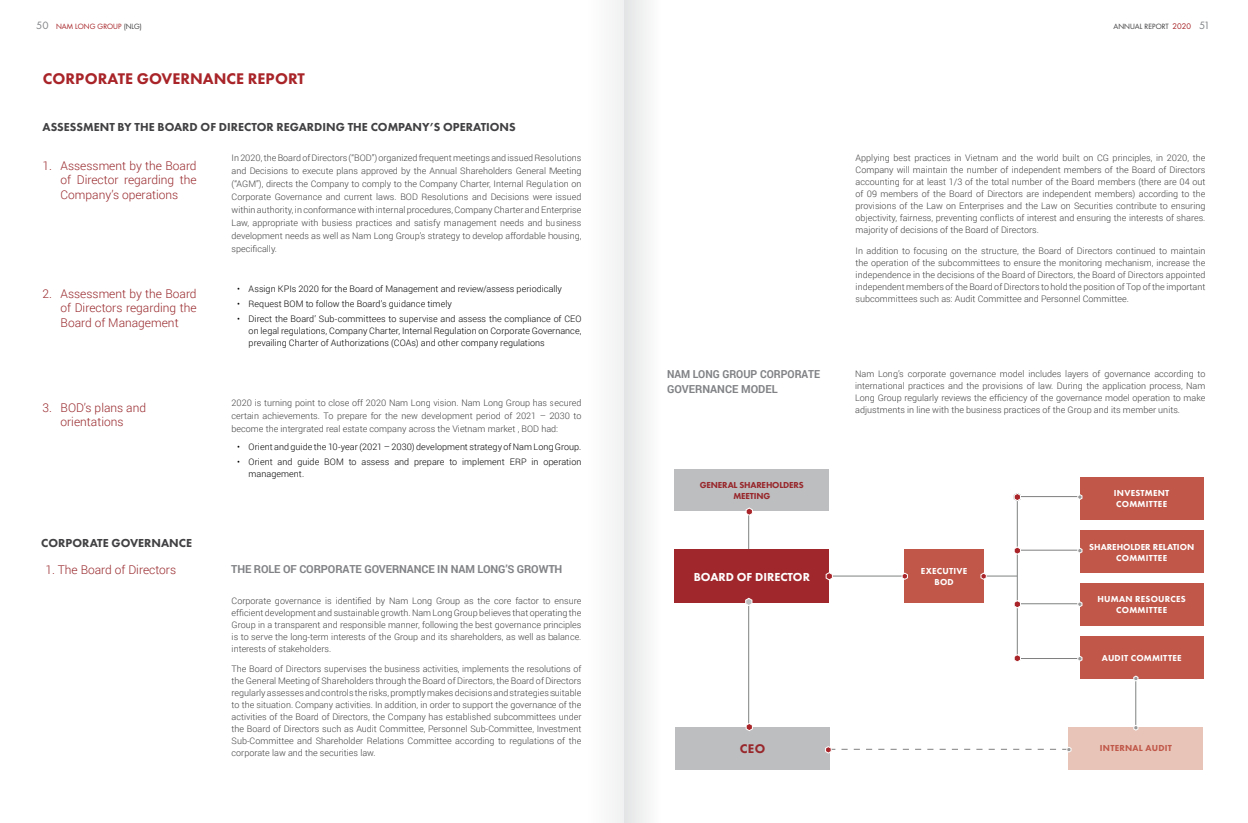
<style>
.page{position:relative;width:1248px;height:823px;background:#fff}
.page>*{position:absolute;margin:0;border:0;box-sizing:border-box;transform-origin:0 0}
.t1{font:700 16px "SVN Futura";color:#a82428}
.t2{font:700 13px "SVN Futura";color:#98272b}
.t3{font:300 12px/14.4px "Roboto";color:#98272b;text-align:justify}
.t4{font:700 12px "SVN Futura";color:#414042}
.t5{font:700 12px "SVN Futura";color:#fff}
.t6{font:700 11px "Roboto";letter-spacing:-.01em;color:#808285}
.t7{font:700 11px/15px "Roboto";letter-spacing:-.01em;color:#808285;scale:.95 1}
.t8{font:300 9px/12px "Roboto";color:#414042;text-align:justify}
.t9{font:300 9px/12px "Roboto";letter-spacing:.005em;color:#000}
.t10{font:700 9px/11px "SVN Futura";letter-spacing:.025em;color:#fff;text-align:center}
.t11{font:700 9px/11px "SVN Futura";color:#fff;text-align:center}
.t12{font:700 9px/11px "SVN Futura";letter-spacing:-.02em;color:#98272b;text-align:center}
.t13{font:700 9px "SVN Futura";letter-spacing:.025em;color:#c05749}
.t14{font:7px "SVN Futura";color:#a82428}
.t15{font:7px "SVN Futura";color:#414042}
.s1{font-size:11px;color:#808285}
.s2{color:#414042}
.s3{font-size:7.5px;color:#a82428}
</style>
<div class="page">
<div style="left:675px;top:726px;width:154px;height:42px;background:#bcbec0"></div>
<div style="left:674px;top:469px;width:155px;height:42px;background:#bcbec0"></div>
<hr style="left:1017px;top:658px;width:62px;height:1px;background:#7f8080">
<hr style="left:827px;top:575px;width:190px;height:1px;background:#7f8080">
<hr style="left:748px;top:509px;width:1px;height:216px;background:#7f8080">
<div style="left:1079px;top:476px;width:124px;height:43px;background:#c05749"></div>
<div style="left:1079px;top:530px;width:124px;height:42px;background:#c05749"></div>
<div style="left:1079px;top:636px;width:124px;height:42px;background:#c05749"></div>
<div style="left:1079px;top:583px;width:124px;height:42px;background:#c05749"></div>
<div style="left:904px;top:549px;width:79px;height:53px;background:#c05749"></div>
<div style="left:1068px;top:726px;width:135px;height:42px;background:#e7c4b7"></div>
<hr style="left:1017px;top:496px;width:63px;height:1px;background:#7f8080">
<hr style="left:1017px;top:549px;width:63px;height:1px;background:#7f8080">
<hr style="left:1017px;top:603px;width:63px;height:1px;background:#7f8080">
<hr style="left:1016px;top:498px;width:1px;height:159px;background:#7f8080">
<svg style="left:1014px;top:599px;width:6px;height:9px"></svg>
<svg style="left:1014px;top:653px;width:6px;height:9px"></svg>
<svg style="left:1014px;top:546px;width:6px;height:8px"></svg>
<svg style="left:1013px;top:493px;width:7px;height:8px"></svg>
<svg style="left:745px;top:507px;width:7px;height:8px"></svg>
<svg style="left:745px;top:722px;width:7px;height:8px"></svg>
<svg style="left:1077px;top:494px;width:5px;height:5px"></svg>
<svg style="left:1077px;top:547px;width:5px;height:6px"></svg>
<svg style="left:1077px;top:601px;width:5px;height:5px"></svg>
<svg style="left:1077px;top:655px;width:5px;height:6px"></svg>
<div style="left:674px;top:549px;width:155px;height:53px;background:#a0282c"></div>
<svg style="left:745px;top:597px;width:7px;height:8px"></svg>
<hr style="left:1135px;top:678px;width:1px;height:49px;background:#7f8080">
<svg style="left:1133px;top:675px;width:5px;height:6px"></svg>
<svg style="left:1133px;top:724px;width:5px;height:6px"></svg>
<svg style="left:825px;top:745px;width:246px;height:8px"></svg>
<svg style="left:825px;top:572px;width:7px;height:8px"></svg>
<svg style="left:901px;top:572px;width:6px;height:7px"></svg>
<svg style="left:980px;top:572px;width:6px;height:7px"></svg>
<svg style="left:624px;top:0;width:72px;height:822px"></svg>
<div style="left:551px;top:0;width:73px;height:822px;background:linear-gradient(to right,#fff,#f4f5f5)"></div>
<p class="t14" style="left:36px;top:21px;width:107px"><span class="s1">50</span> NAM LONG GROUP <span class="s2">(NLG)</span></p>
<p class="t15" style="left:1113px;top:21px;width:98px">ANNUAL REPORT <span class="s3">2020</span> <span class="s1">51</span></p>
<h1 class="t1" style="left:43px;top:67px;width:263px">CORPORATE GOVERNANCE REPORT</h1>
<h3 class="t4" style="left:43px;top:118px;width:474px">ASSESSMENT BY THE BOARD OF DIRECTOR REGARDING THE COMPANY’S OPERATIONS</h3>
<h3 class="t3" style="left:61px;top:158px;width:138px;text-indent:-18px">1. Assessment by the Board of Director regarding the Company’s operations</h3>
<p class="t8" style="left:231px;top:151px;width:351px;line-height:13px">In 2020, the Board of Directors (“BOD”) organized frequent meetings and issued Resolutions and Decisions to execute plans approved by the Annual Shareholders General Meeting (“AGM”), directs the Company to comply to the Company Charter, Internal Regulation on Corporate Governance and current laws. BOD Resolutions and Decisions were issued within authority, in conformance with internal procedures, Company Charter and Enterprise Law, appropriate with busiess practices and satisfy management needs and business development needs as well as Nam Long Group’s strategy to develop affordable housing, specifically.</p>
<h3 class="t3" style="left:61px;top:286px;width:138px;text-indent:-18px">2. Assessment by the Board of Directors regarding the Board of Management</h3>
<h3 class="t3" style="left:43px;top:400px;width:105px;text-align:center">3. BOD’s plans and orientations</h3>
<p class="t9" style="left:237px;top:282px;width:326px">• Assign KPIs 2020 for the Board of Management and review/assess periodically</p>
<p class="t9" style="left:237px;top:297px;width:216px">• Request BOM to follow the Board’s guidance timely</p>
<p class="t9" style="left:249px;top:312px;width:334px;text-align:justify;text-indent:-11px">• Direct the Board’ Sub-committees to supervise and assess the compliance of CEO on legal regulations, Company Charter, Internal Regulation on Corporate Governance, prevailing Charter of Authorizations (COAs) and other company regulations</p>
<p class="t8" style="left:231px;top:396px;width:351px;line-height:13px">2020 is turning point to close off 2020 Nam Long vision. Nam Long Group has secured certain achievements. To prepare for the new development period of 2021 – 2030 to become the intergrated real estate company across the Vietnam market , BOD had:</p>
<p class="t9" style="left:237px;top:440px;width:345px">• Orient and guide the 10-year (2021 – 2030) development strategy of Nam Long Group.</p>
<p class="t9" style="left:249px;top:455px;width:334px;text-indent:-11px">• Orient and guide BOM to assess and prepare to implement ERP in operation management.</p>
<h3 class="t4" style="left:41px;top:533px;width:152px">CORPORATE GOVERNANCE</h3>
<h3 class="t3" style="left:45px;top:561px;width:132px">1. The Board of Directors</h3>
<p class="t6" style="left:231px;top:560px;width:333px">THE ROLE OF CORPORATE GOVERNANCE IN NAM LONG’S GROWTH</p>
<p class="t8" style="left:231px;top:594px;width:351px">Corporate governance is identified by Nam Long Group as the core factor to ensure efficient development and sustainable growth. Nam Long Group believes that operating the Group in a transparent and responsible manner, following the best governance principles is to serve the long-term interests of the Group and its shareholders, as well as balance. interests of stakeholders.</p>
<p class="t8" style="left:231px;top:662px;width:351px">The Board of Directors supervises the business activities, implements the resolutions of the General Meeting of Shareholders through the Board of Directors, the Board of Directors regularly assesses and controls the risks, promptly makes decisions and strategies suitable to the situation. Company activities. In addition, in order to support the governance of the activities of the Board of Directors, the Company has established subcommittees under the Board of Directors such as Audit Committee, Personnel Sub-Committee, Investment Sub-Committee and Shareholder Relations Committee according to regulations of the corporate law and the securities law.</p>
<p class="t8" style="left:855px;top:152px;width:351px">Applying best practices in Vietnam and the world built on CG principles, in 2020, the Company will maintain the number of independent members of the Board of Directors accounting for at least 1/3 of the total number of the Board members (there are 04 out of 09 members of the Board of Directors are independent members) according to the provisions of the Law on Enterprises and the Law on Securities contribute to ensuring objectivity, fairness, preventing conflicts of interest and ensuring the interests of shares. majority of decisions of the Board of Directors.</p>
<p class="t8" style="left:855px;top:244px;width:351px">In addition to focusing on the structure, the Board of Directors continued to maintain the operation of the subcommittees to ensure the monitoring mechanism, increase the independence in the decisions of the Board of Directors, the Board of Directors appointed independent members of the Board of Directors to hold the position of Top of the important subcommittees such as: Audit Committee and Personnel Committee.</p>
<p class="t7" style="left:667px;top:366px;width:163px">NAM LONG GROUP CORPORATE<br>GOVERNANCE MODEL</p>
<p class="t8" style="left:855px;top:367px;width:352px">Nam Long’s corporate governance model includes layers of governance according to international practices and the provisions of law. During the application process, Nam Long Group regularly reviews the efficiency of the governance model operation to make adjustments in line with the business practices of the Group and its member units.</p>
<p class="t12" style="left:699px;top:478px;width:105px">GENERAL SHAREHOLDERS<br>MEETING</p>
<p class="t10" style="left:1113px;top:486px;width:57px;text-align:left">INVESTMENT<br>COMMITTEE</p>
<p class="t11" style="left:1089px;top:540px;width:106px">SHAREHOLDER RELATION<br>COMMITTEE</p>
<h3 class="t5" style="left:693px;top:567px;width:118px">BOARD OF DIRECTOR</h3>
<p class="t10" style="left:920px;top:564px;width:48px">EXECUTIVE<br>BOD</p>
<p class="t10" style="left:1097px;top:592px;width:90px">HUMAN RESOURCES<br>COMMITTEE</p>
<p class="t10" style="left:1101px;top:651px;width:82px">AUDIT COMMITTEE</p>
<h2 class="t2" style="left:739px;top:738px;width:27px">CEO</h2>
<p class="t13" style="left:1099px;top:741px;width:73px">INTERNAL AUDIT</p>
</div>
